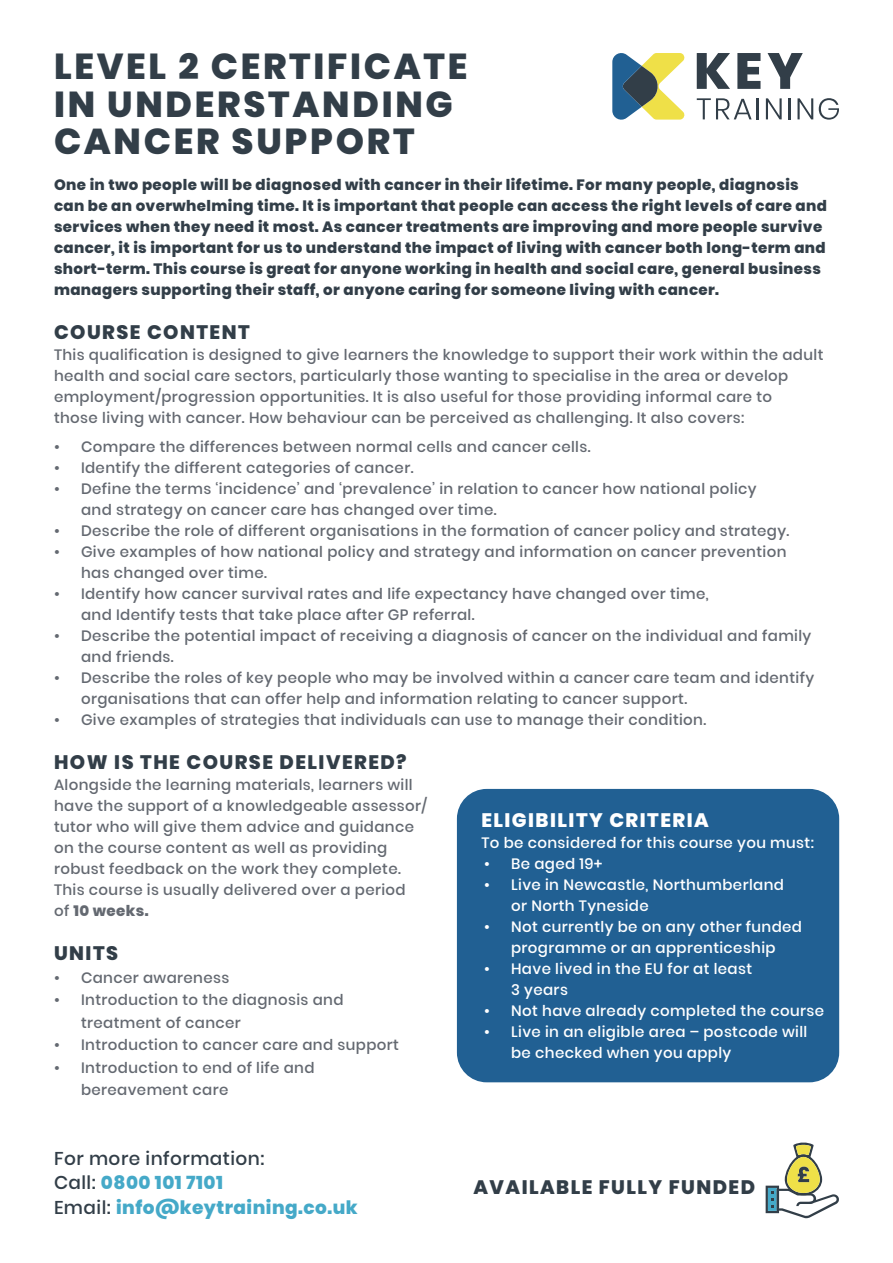
<style>
.page{position:relative;width:893px;height:1263px;background:#fff}
.page>*{position:absolute;margin:0;border:0;box-sizing:border-box;transform-origin:0 0}
.t1{font:800 36px/37.5px "Poppins";letter-spacing:.075em;color:#323e48}
.t2{font:800 19.5px "Poppins";letter-spacing:.075em;color:#323e48}
.t3{font:800 19.5px "Poppins";letter-spacing:.075em;color:#fff}
.t4{font:800 18.45px "Poppins";letter-spacing:.025em;color:#45a9c8}
.t5{font:500 18.45px "Poppins";letter-spacing:.025em;color:#323e48}
.t6{font:500 15px/21px "Poppins";letter-spacing:.025em;color:#646971}
.t7{font:800 15px/21px "Poppins";letter-spacing:.025em;color:#323e48}
.t8{font:500 15px/21px "Poppins";letter-spacing:.025em;color:#fff}
.s1{font-weight:800}
.s2{font-weight:500;color:#323e48}
</style>
<div class="page">
<svg style="left:766px;top:1142px;width:73px;height:76px"></svg>
<div style="left:457px;top:789px;width:382px;height:293px;background:#216093;border-radius:30px"></div>
<svg style="left:697px;top:53px;width:33px;height:36px"></svg>
<svg style="left:737px;top:53px;width:23px;height:36px"></svg>
<svg style="left:767px;top:53px;width:36px;height:36px"></svg>
<svg style="left:612px;top:53px;width:73px;height:67px"></svg>
<svg style="left:697px;top:98px;width:55px;height:21px"></svg>
<hr style="left:757px;top:98px;width:2px;height:21px;background:#323e48">
<svg style="left:766px;top:98px;width:16px;height:21px"></svg>
<hr style="left:788px;top:98px;width:3px;height:21px;background:#323e48">
<svg style="left:797px;top:98px;width:16px;height:21px"></svg>
<svg style="left:819px;top:98px;width:20px;height:22px"></svg>
<p class="t1" style="left:54px;top:48px;width:415px">LEVEL 2 CERTIFICATE<br>IN UNDERSTANDING<br>CANCER SUPPORT</p>
<p class="t7" style="left:54px;top:174px;width:774px">One in two people will be diagnosed with cancer in their lifetime. For many people, diagnosis can be an overwhelming time. It is important that people can access the right levels of care and services when they need it most. As cancer treatments are improving and more people survive cancer, it is important for us to understand the impact of living with cancer both long-term and short-term. This course is great for anyone working in health and social care, general business managers supporting their staff, or anyone caring for someone living with cancer.</p>
<p class="t2" style="left:54px;top:321px;width:197px">COURSE CONTENT</p>
<p class="t6" style="left:54px;top:344px;width:771px">This qualification is designed to give learners the knowledge to support their work within the adult health and social care sectors, particularly those wanting to specialise in the area or develop employment/progression opportunities. It is also useful for those providing informal care to<br>those living with cancer. How behaviour can be perceived as challenging. It also covers:</p>
<p class="t6" style="left:54px;top:437px;width:538px">• Compare the differences between normal cells and cancer cells.</p>
<p class="t6" style="left:54px;top:458px;width:361px">• Identify the different categories of cancer.</p>
<p class="t6" style="left:81px;top:479px;width:677px;text-indent:-27px">• Define the terms ‘incidence’ and ‘prevalence’ in relation to cancer how national policy and strategy on cancer care has changed over time.</p>
<p class="t6" style="left:54px;top:521px;width:737px">• Describe the role of different organisations in the formation of cancer policy and strategy.</p>
<p class="t6" style="left:81px;top:542px;width:707px;text-indent:-27px">• Give examples of how national policy and strategy and information on cancer prevention has changed over time.</p>
<p class="t6" style="left:81px;top:584px;width:629px;text-indent:-27px">• Identify how cancer survival rates and life expectancy have changed over time, and Identify tests that take place after GP referral.</p>
<p class="t6" style="left:81px;top:626px;width:732px;text-indent:-27px">• Describe the potential impact of receiving a diagnosis of cancer on the individual and family and friends.</p>
<p class="t6" style="left:81px;top:668px;width:735px;text-indent:-27px">• Describe the roles of key people who may be involved within a cancer care team and identify organisations that can offer help and information relating to cancer support.</p>
<p class="t6" style="left:54px;top:710px;width:654px">• Give examples of strategies that individuals can use to manage their condition.</p>
<p class="t2" style="left:54px;top:751px;width:354px">HOW IS THE COURSE DELIVERED?</p>
<p class="t6" style="left:54px;top:774px;width:375px">Alongside the learning materials, learners will have the support of a knowledgeable assessor/ tutor who will give them advice and guidance on the course content as well as providing robust feedback on the work they complete.<br>This course is usually delivered over a period<br>of <span class="s1">10 weeks.</span></p>
<p class="t2" style="left:54px;top:942px;width:66px">UNITS</p>
<p class="t6" style="left:54px;top:967px;width:177px">• Cancer awareness</p>
<p class="t6" style="left:81px;top:989px;width:264px;line-height:22.5px;text-indent:-27px">• Introduction to the diagnosis and treatment of cancer</p>
<p class="t6" style="left:54px;top:1034px;width:346px">• Introduction to cancer care and support</p>
<p class="t6" style="left:81px;top:1056px;width:235px;line-height:22.5px;text-indent:-27px">• Introduction to end of life and bereavement care</p>
<p class="t5" style="left:54px;top:1147px;width:212px">For more information:</p>
<p class="t4" style="left:54px;top:1172px;width:171px"><span class="s2">Call:</span> 0800 101 7101</p>
<p class="t4" style="left:54px;top:1196px;width:305px"><span class="s2">Email:</span> info@keytraining.co.uk</p>
<p class="t3" style="left:481px;top:808px;width:229px">ELIGIBILITY CRITERIA</p>
<p class="t8" style="left:481px;top:832px;width:334px">To be considered for this course you must:</p>
<p class="t8" style="left:484px;top:853px;width:120px">• Be aged 19+</p>
<p class="t8" style="left:511px;top:874px;width:274px;text-indent:-27px">• Live in Newcastle, Northumberland or North Tyneside</p>
<p class="t8" style="left:484px;top:916px;width:319px;text-align:center">• Not currently be on any other funded programme or an apprenticeship</p>
<p class="t8" style="left:511px;top:958px;width:243px;text-indent:-27px">• Have lived in the EU for at least<br>3 years</p>
<p class="t8" style="left:484px;top:1000px;width:342px">• Not have already completed the course</p>
<p class="t8" style="left:511px;top:1021px;width:298px;text-indent:-27px">• Live in an eligible area – postcode will be checked when you apply</p>
<p class="t2" style="left:473px;top:1176px;width:283px">AVAILABLE FULLY FUNDED</p>
</div>
